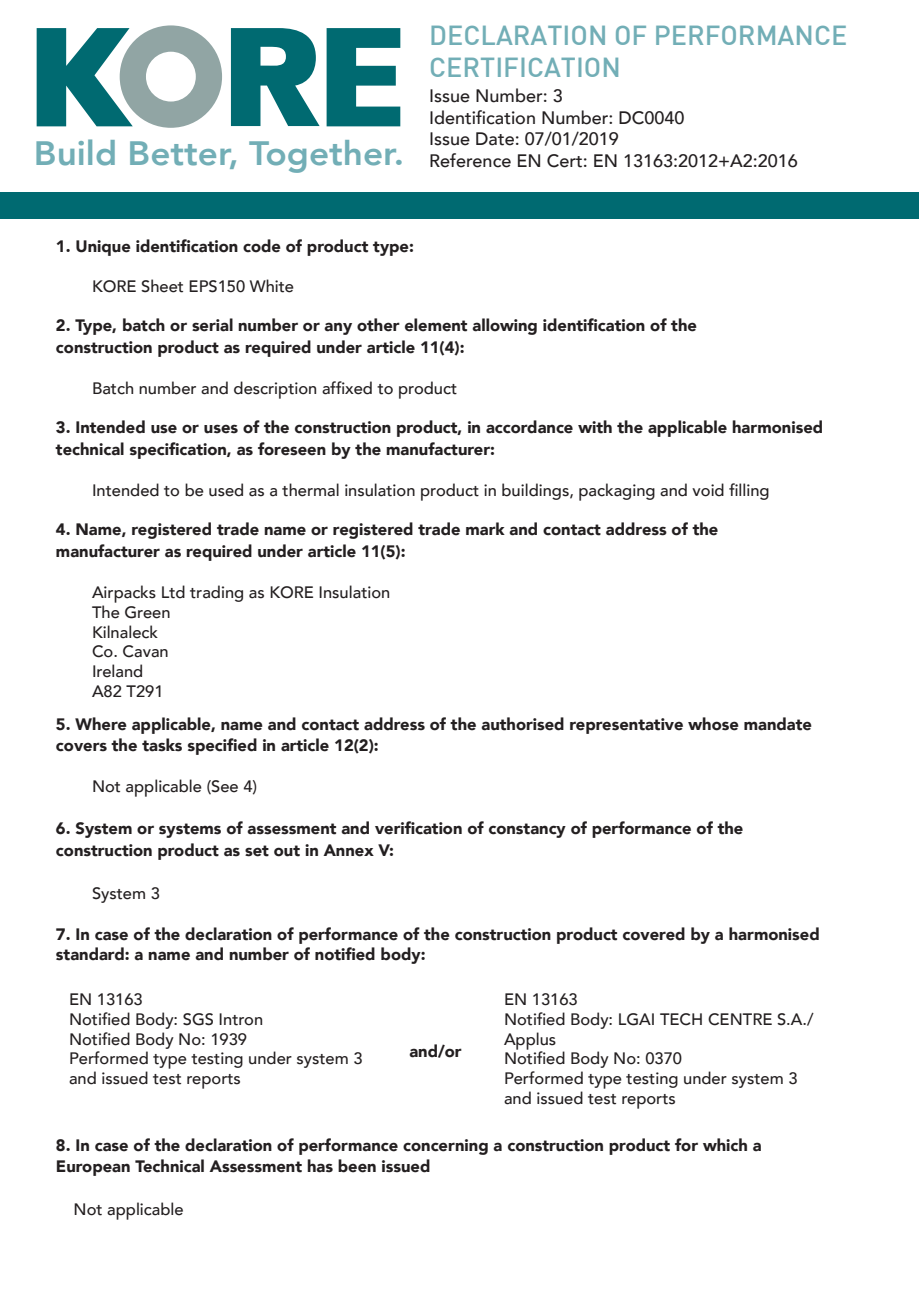
<style>
.page{position:relative;width:919px;height:1289px;background:#fff}
.page>*{position:absolute;margin:0;border:0;box-sizing:border-box;transform-origin:0 0}
.t1{font:800 33.75px "Avenir";color:#72aeb6;scale:1.04 1}
.t2{font:500 27px "DIN";color:#72aeb6}
.t3{font:500 18px "Avenir";color:#231f20}
.t4{font:900 16.5px/21.6px "Avenir";color:#231f20}
.t5{font:500 16.5px/19.8px "Avenir";color:#231f20}
</style>
<div class="page">
<svg style="left:326px;top:28px;width:74px;height:98px"></svg>
<svg style="left:231px;top:28px;width:88px;height:98px"></svg>
<svg style="left:37px;top:25px;width:185px;height:103px"></svg>
<div style="left:0;top:193px;width:918px;height:26px;background:#006a71"></div>
<p class="t1" style="left:34px;top:127px;width:357px">Build Better, Together.</p>
<p class="t2" style="left:429px;top:18px;width:419px">DECLARATION OF PERFORMANCE</p>
<p class="t2" style="left:429px;top:50px;width:193px">CERTIFICATION</p>
<p class="t3" style="left:429px;top:80px;width:135px">Issue Number: 3</p>
<p class="t3" style="left:429px;top:102px;width:257px">Identification Number: DC0040</p>
<p class="t3" style="left:429px;top:123px;width:191px">Issue Date: 07/01/2019</p>
<p class="t3" style="left:429px;top:145px;width:370px">Reference EN Cert: EN 13163:2012+A2:2016</p>
<p class="t4" style="left:56px;top:235px;width:359px">1. Unique identification code of product type:</p>
<p class="t5" style="left:92px;top:275px;width:203px">KORE Sheet EPS150 White</p>
<p class="t4" style="left:56px;top:314px;width:642px">2. Type, batch or serial number or any other element allowing identification of the</p>
<p class="t4" style="left:56px;top:335px;width:410px">construction product as required under article 11(4):</p>
<p class="t5" style="left:92px;top:377px;width:366px">Batch number and description affixed to product</p>
<p class="t4" style="left:56px;top:416px;width:768px">3. Intended use or uses of the construction product, in accordance with the applicable harmonised technical specification, as foreseen by the manufacturer:</p>
<p class="t5" style="left:92px;top:479px;width:679px">Intended to be used as a thermal insulation product in buildings, packaging and void filling</p>
<p class="t4" style="left:56px;top:518px;width:663px">4. Name, registered trade name or registered trade mark and contact address of the</p>
<p class="t4" style="left:56px;top:540px;width:351px">manufacturer as required under article 11(5):</p>
<p class="t5" style="left:92px;top:581px;width:300px">Airpacks Ltd trading as KORE Insulation</p>
<p class="t5" style="left:92px;top:601px;width:80px">The Green</p>
<p class="t5" style="left:92px;top:621px;width:67px">Kilnaleck</p>
<p class="t5" style="left:92px;top:640px;width:78px">Co. Cavan</p>
<p class="t5" style="left:92px;top:660px;width:53px">Ireland</p>
<p class="t5" style="left:92px;top:680px;width:73px">A82 T291</p>
<p class="t4" style="left:56px;top:712px;width:757px">5. Where applicable, name and contact address of the authorised representative whose mandate covers the tasks specified in article 12(2):</p>
<p class="t5" style="left:92px;top:776px;width:167px">Not applicable (See 4)</p>
<p class="t4" style="left:56px;top:817px;width:688px">6. System or systems of assessment and verification of constancy of performance of the</p>
<p class="t4" style="left:56px;top:838px;width:340px">construction product as set out in Annex V:</p>
<p class="t5" style="left:92px;top:882px;width:69px">System 3</p>
<p class="t4" style="left:56px;top:924px;width:765px;line-height:19.8px">7. In case of the declaration of performance of the construction product covered by a harmonised standard: a name and number of notified body:</p>
<p class="t5" style="left:69px;top:988px;width:75px">EN 13163</p>
<p class="t5" style="left:69px;top:1008px;width:196px">Notified Body: SGS Intron</p>
<p class="t5" style="left:69px;top:1028px;width:179px">Notified Body No: 1939</p>
<p class="t5" style="left:69px;top:1047px;width:295px">Performed type testing under system 3</p>
<p class="t5" style="left:69px;top:1067px;width:173px">and issued test reports</p>
<p class="t5" style="left:504px;top:988px;width:75px">EN 13163</p>
<p class="t5" style="left:504px;top:1008px;width:311px">Notified Body: LGAI TECH CENTRE S.A./<br>Applus</p>
<p class="t5" style="left:504px;top:1047px;width:179px">Notified Body No: 0370</p>
<p class="t5" style="left:504px;top:1067px;width:295px">Performed type testing under system 3</p>
<p class="t5" style="left:504px;top:1087px;width:173px">and issued test reports</p>
<p class="t4" style="left:56px;top:1133px;width:707px">8. In case of the declaration of performance concerning a construction product for which a</p>
<p class="t4" style="left:56px;top:1155px;width:376px">European Technical Assessment has been issued</p>
<p class="t5" style="left:74px;top:1198px;width:112px">Not applicable</p>
<p class="t4" style="left:409px;top:1040px;width:54px">and/or</p>
</div>
